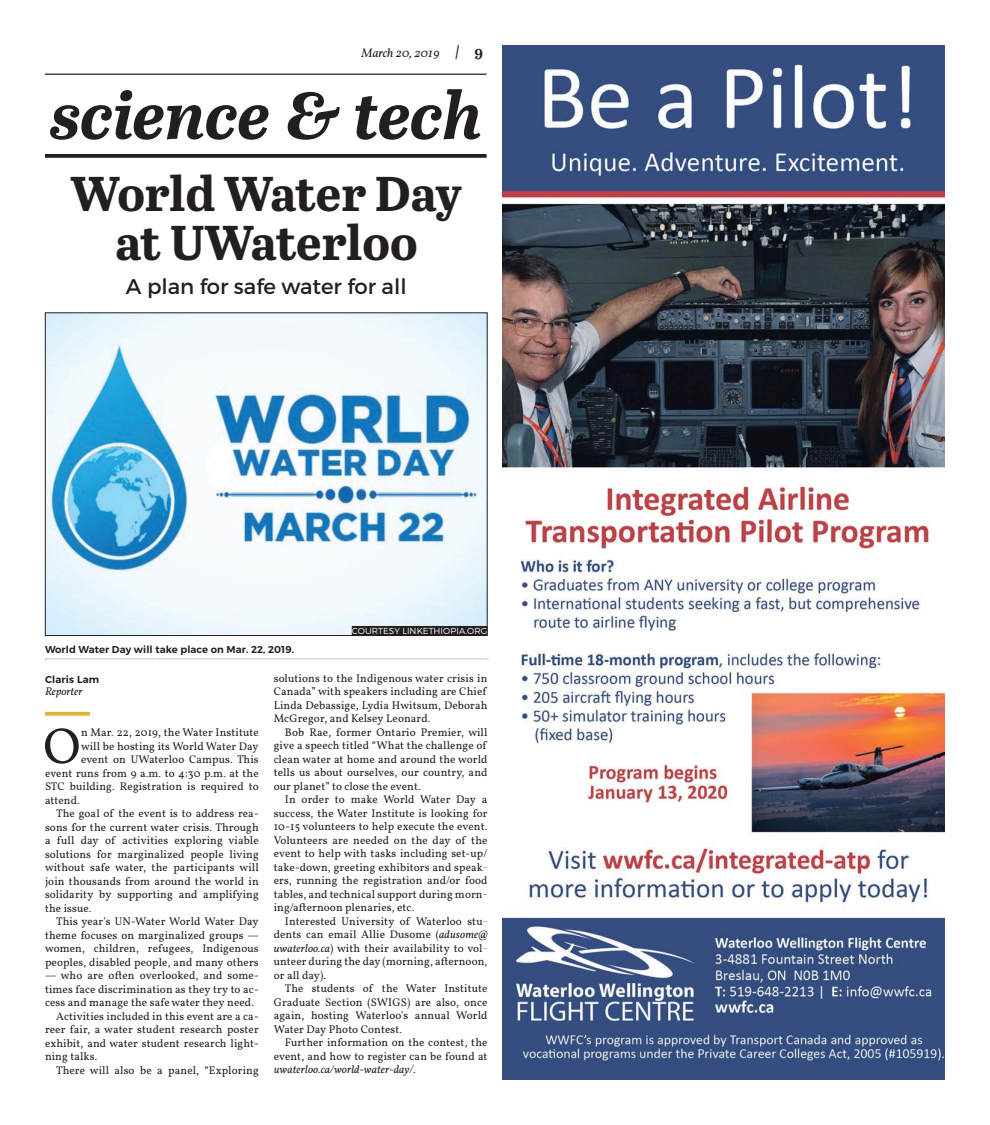
<style>
.page{position:relative;width:990px;height:1125px;background:#fff}
.page>*{position:absolute;margin:0;border:0;box-sizing:border-box;transform-origin:0 0}
.t1{font:italic 700 66.25px "Abril Text";color:#231f20}
.t2{font:51px "Vollkorn";color:#231f20}
.t3{font:700 48.75px/48.8px "Abril Text";letter-spacing:-.015em;color:#231f20;text-align:center}
.t4{font:21.25px "Montserrat";color:#231f20}
.t5{font:italic 12.5px "Vollkorn";color:#231f20}
.t6{font:11.25px "Vollkorn";letter-spacing:.01em;color:#231f20}
.t7{font:italic 11.25px "Vollkorn";letter-spacing:.01em;color:#231f20}
.t8{font:600 10px "Montserrat";letter-spacing:.01em;color:#231f20}
.t9{font:300 8.75px "Montserrat";letter-spacing:.01em;color:#fff}
.s1{font-family:"Abril Text";font-weight:700;font-size:15px}
.s2{font-family:"Abril Text";font-weight:700;font-style:normal;font-size:15px}
.s3{font-style:italic}
.s4{font-style:normal}
</style>
<div class="page">
<hr style="left:45px;top:74px;width:442px;height:1px;background:#231f20">
<svg style="left:45px;top:154px;width:442px;height:4px;background:#302c2d"></svg>
<img style="left:47px;top:315px;width:439px;height:319px">
<svg style="left:45px;top:659px;width:443px;height:1px"></svg>
<div style="left:352px;top:626px;width:135px;height:10px;background:#231f20"></div>
<svg style="left:45px;top:712px;width:45px;height:4px"></svg>
<img style="left:502px;top:45px;width:443px;height:1035px">
<p class="t5" style="left:362px;top:45px;width:123px">March 20, 2019 <span class="s1">|</span> <span class="s2">9</span></p>
<p class="t1" style="left:50px;top:67px;width:434px">science &amp; tech</p>
<p class="t3" style="left:71px;top:170px;width:392px">World Water Day at UWaterloo</p>
<p class="t4" style="left:126px;top:274px;width:282px">A plan for safe water for all</p>
<p class="t8" style="left:45px;top:644px;width:251px">World Water Day will take place on Mar. 22, 2019.</p>
<p class="t9" style="left:352px;top:626px;width:137px">COURTESY LINKETHIOPIA.ORG</p>
<p class="t8" style="left:45px;top:674px;width:56px">Claris Lam</p>
<p class="t7" style="left:45px;top:685px;width:39px">Reporter</p>
<p class="t2" style="left:43px;top:726px;width:39px">O</p>
<p class="t6" style="left:81px;top:728px;width:179px">n Mar. 22, 2019, the Water Institute</p>
<p class="t6" style="left:81px;top:742px;width:179px">will be hosting its World Water Day</p>
<p class="t6" style="left:81px;top:755px;width:179px">event on UWaterloo Campus. This</p>
<p class="t6" style="left:45px;top:769px;width:215px">event runs from 9 a.m. to 4:30 p.m. at the</p>
<p class="t6" style="left:45px;top:782px;width:215px">STC building. Registration is required to</p>
<p class="t6" style="left:45px;top:796px;width:36px">attend.</p>
<p class="t6" style="left:56px;top:809px;width:204px">The goal of the event is to address rea-</p>
<p class="t6" style="left:45px;top:823px;width:215px">sons for the current water crisis. Through</p>
<p class="t6" style="left:45px;top:836px;width:215px">a full day of activities exploring viable</p>
<p class="t6" style="left:45px;top:850px;width:215px">solutions for marginalized people living</p>
<p class="t6" style="left:45px;top:863px;width:215px">without safe water, the participants will</p>
<p class="t6" style="left:45px;top:877px;width:215px">join thousands from around the world in</p>
<p class="t6" style="left:45px;top:890px;width:215px">solidarity by supporting and amplifying</p>
<p class="t6" style="left:45px;top:904px;width:48px">the issue.</p>
<p class="t6" style="left:56px;top:917px;width:204px">This year's UN-Water World Water Day</p>
<p class="t6" style="left:45px;top:931px;width:215px">theme focuses on marginalized groups —</p>
<p class="t6" style="left:45px;top:944px;width:215px">women, children, refugees, Indigenous</p>
<p class="t6" style="left:45px;top:958px;width:215px">peoples, disabled people, and many others</p>
<p class="t6" style="left:45px;top:971px;width:215px">— who are often overlooked, and some-</p>
<p class="t6" style="left:45px;top:985px;width:215px">times face discrimination as they try to ac-</p>
<p class="t6" style="left:45px;top:998px;width:210px">cess and manage the safe water they need.</p>
<p class="t6" style="left:56px;top:1012px;width:204px">Activities included in this event are a ca-</p>
<p class="t6" style="left:45px;top:1025px;width:215px">reer fair, a water student research poster</p>
<p class="t6" style="left:45px;top:1039px;width:215px">exhibit, and water student research light-</p>
<p class="t6" style="left:45px;top:1052px;width:54px">ning talks.</p>
<p class="t6" style="left:56px;top:1066px;width:204px">There will also be a panel, “Exploring</p>
<p class="t6" style="left:274px;top:673px;width:215px">solutions to the Indigenous water crisis in</p>
<p class="t6" style="left:274px;top:687px;width:214px">Canada” with speakers including are Chief</p>
<p class="t6" style="left:274px;top:700px;width:215px">Linda Debassige, Lydia Hwitsum, Deborah</p>
<p class="t6" style="left:274px;top:714px;width:158px">McGregor, and Kelsey Leonard.</p>
<p class="t6" style="left:285px;top:727px;width:204px">Bob Rae, former Ontario Premier, will</p>
<p class="t6" style="left:274px;top:741px;width:214px">give a speech titled “What the challenge of</p>
<p class="t6" style="left:274px;top:754px;width:215px">clean water at home and around the world</p>
<p class="t6" style="left:274px;top:768px;width:215px">tells us about ourselves, our country, and</p>
<p class="t6" style="left:274px;top:781px;width:148px">our planet” to close the event.</p>
<p class="t6" style="left:285px;top:795px;width:204px">In order to make World Water Day a</p>
<p class="t6" style="left:274px;top:808px;width:215px">success, the Water Institute is looking for</p>
<p class="t6" style="left:274px;top:822px;width:215px">10-15 volunteers to help execute the event.</p>
<p class="t6" style="left:274px;top:835px;width:215px">Volunteers are needed on the day of the</p>
<p class="t6" style="left:274px;top:849px;width:215px">event to help with tasks including set-up/</p>
<p class="t6" style="left:274px;top:862px;width:215px">take-down, greeting exhibitors and speak-</p>
<p class="t6" style="left:274px;top:876px;width:215px">ers, running the registration and/or food</p>
<p class="t6" style="left:274px;top:889px;width:215px">tables, and technical support during morn-</p>
<p class="t6" style="left:274px;top:903px;width:142px">ing/afternoon plenaries, etc.</p>
<p class="t6" style="left:285px;top:916px;width:204px">Interested University of Waterloo stu-</p>
<p class="t6" style="left:274px;top:930px;width:215px">dents can email Allie Dusome (<span class="s3">adusome@</span></p>
<p class="t6" style="left:274px;top:943px;width:215px"><span class="s3">uwaterloo.ca</span>) with their availability to vol-</p>
<p class="t6" style="left:274px;top:957px;width:215px">unteer during the day (morning, afternoon,</p>
<p class="t6" style="left:274px;top:970px;width:54px">or all day).</p>
<p class="t6" style="left:285px;top:984px;width:204px">The students of the Water Institute</p>
<p class="t6" style="left:274px;top:997px;width:215px">Graduate Section (SWIGS) are also, once</p>
<p class="t6" style="left:274px;top:1011px;width:215px">again, hosting Waterloo's annual World</p>
<p class="t6" style="left:274px;top:1024px;width:130px">Water Day Photo Contest.</p>
<p class="t6" style="left:285px;top:1038px;width:204px">Further information on the contest, the</p>
<p class="t6" style="left:274px;top:1051px;width:215px">event, and how to register can be found at</p>
<p class="t7" style="left:274px;top:1063px;width:144px">uwaterloo.ca/world-water-day/<span class="s4">.</span></p>
</div>
